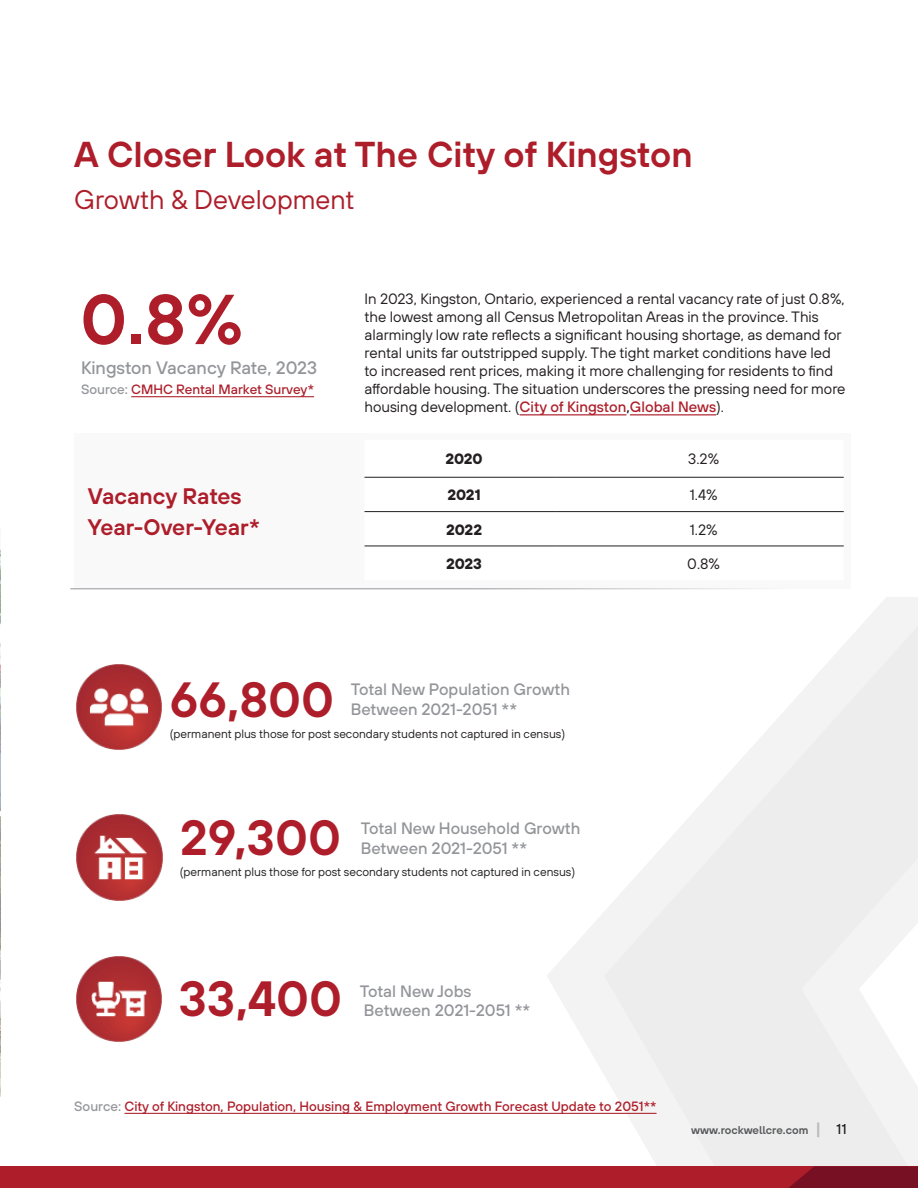
<style>
.page{position:relative;width:918px;height:1188px;background:#fff}
.page>*{position:absolute;margin:0;border:0;box-sizing:border-box;transform-origin:0 0}
.Header_Bold{font:70.5px "TT Hoves Pro Dm Bd";color:#ad1e2a}
.Header_Bold-2{font:49.5px "TT Hoves Pro Dm Bd";color:#ad1e2a}
.Header_Bold-3{font:36px "TT Hoves Pro Dm Bd";color:#ad1e2a}
.SubHeaders{font:27px "TT Hoves Pro";color:#ad1e2a}
.t1{font:22.5px "TT Hoves Pro Dm Bd";color:#ad1e2a}
.Header_Bold-4{font:500 18px "TT Hoves Pro";color:#939599}
.H3_SubHeaders{font:500 16.5px/19.8px "TT Hoves Pro";color:#939599}
.H3_SubHeaders-2{font:15px/18px "TT Hoves Pro";color:#231f20}
.t2{font:700 15px "TT Hoves Pro";color:#231f20}
.t3{font:500 14.25px "TT Hoves Pro";color:#231f20;scale:.94 1}
.Header_Bold-5{font:500 13.5px "TT Hoves Pro";color:#ad1e2a}
.H3_SubHeaders-3{font:12px "TT Hoves Pro";color:#231f20}
.t4{font:11.25px "TT Hoves Pro Dm Bd";color:#57585a}
.s1{color:#939599}
.s2{font-weight:500;color:#ad1e2a}
.s3{font-weight:500}
.s4{font-size:15.75px;color:#b9b8bb}
</style>
<div class="page">
<svg style="left:546px;top:913px;width:58px;height:200px"></svg>
<svg style="left:604px;top:597px;width:314px;height:569px;fill:#f3f3f3"></svg>
<div style="left:74px;top:433px;width:776px;height:155px;background:#faf9fa"></div>
<svg style="left:364px;top:476px;width:480px;height:70px"></svg>
<hr style="left:364px;top:477px;width:193px;height:1px;background:#231f20">
<hr style="left:557px;top:477px;width:287px;height:1px;background:#231f20">
<hr style="left:364px;top:511px;width:193px;height:1px;background:#231f20">
<hr style="left:557px;top:511px;width:287px;height:1px;background:#231f20">
<hr style="left:364px;top:546px;width:193px;height:1px;background:#231f20">
<hr style="left:557px;top:546px;width:287px;height:1px;background:#231f20">
<svg style="left:0;top:528px;width:1px;height:569px"></svg>
<hr style="left:520px;top:414px;width:106px;height:1px;background:#ad1e2a">
<hr style="left:630px;top:414px;width:86px;height:1px;background:#ad1e2a">
<hr style="left:70px;top:588px;width:721px;height:1px;background:#939599">
<hr style="left:131px;top:396px;width:183px;height:1px;background:#ad1e2a">
<hr style="left:124px;top:1113px;width:533px;height:1px;background:#ad1e2a">
<img style="left:76px;top:815px;width:87px;height:86px">
<img style="left:77px;top:956px;width:85px;height:86px">
<img style="left:77px;top:665px;width:85px;height:85px">
<div style="left:0;top:1166px;width:918px;height:22px;background:#ad1e2a"></div>
<svg style="left:789px;top:1166px;width:129px;height:22px;background:#7d1123"></svg>
<p class="Header_Bold-3" style="left:74px;top:129px;width:620px">A Closer Look at The City of Kingston</p>
<p class="SubHeaders" style="left:74px;top:182px;width:282px">Growth &amp; Development</p>
<p class="Header_Bold" style="left:80px;top:269px;width:165px">0.8%</p>
<p class="Header_Bold-4" style="left:81px;top:356px;width:238px">Kingston Vacancy Rate, 2023</p>
<p class="Header_Bold-5" style="left:81px;top:380px;width:235px"><span class="s1">Source:</span> CMHC Rental Market Survey*</p>
<p class="t1" style="left:88px;top:480px;width:156px">Vacancy Rates</p>
<p class="t1" style="left:88px;top:511px;width:174px">Year-Over-Year*</p>
<p class="H3_SubHeaders-2" style="left:364px;top:290px;width:483px">In 2023, Kingston, Ontario, experienced a rental vacancy rate of just 0.8%, the lowest among all Census Metropolitan Areas in the province. This alarmingly low rate reflects a significant housing shortage, as demand for rental units far outstripped supply. The tight market conditions have led to increased rent prices, making it more challenging for residents to find affordable housing. The situation underscores the pressing need for more housing development. (<span class="s2">City of Kingston</span><span class="s3">,</span><span class="s2">Global News</span>).</p>
<p class="t2" style="left:445px;top:448px;width:39px">2020</p>
<p class="H3_SubHeaders-2" style="left:688px;top:450px;width:32px">3.2%</p>
<p class="t2" style="left:447px;top:484px;width:35px">2021</p>
<p class="H3_SubHeaders-2" style="left:690px;top:486px;width:29px">1.4%</p>
<p class="t2" style="left:446px;top:518px;width:37px">2022</p>
<p class="H3_SubHeaders-2" style="left:690px;top:521px;width:29px">1.2%</p>
<p class="t2" style="left:446px;top:553px;width:38px">2023</p>
<p class="H3_SubHeaders-2" style="left:687px;top:555px;width:34px">0.8%</p>
<p class="Header_Bold-2" style="left:170px;top:664px;width:166px">66,800</p>
<p class="H3_SubHeaders" style="left:351px;top:680px;width:221px">Total New Population Growth<br>Between 2021-2051 **</p>
<p class="H3_SubHeaders-3" style="left:170px;top:725px;width:397px">(permanent plus those for post secondary students not captured in census)</p>
<p class="Header_Bold-2" style="left:180px;top:803px;width:163px">29,300</p>
<p class="H3_SubHeaders" style="left:361px;top:818px;width:221px">Total New Household Growth<br>Between 2021-2051 **</p>
<p class="H3_SubHeaders-3" style="left:180px;top:864px;width:397px">(permanent plus those for post secondary students not captured in census)</p>
<p class="Header_Bold-2" style="left:179px;top:964px;width:165px">33,400</p>
<p class="H3_SubHeaders" style="left:360px;top:981px;width:113px">Total New Jobs</p>
<p class="H3_SubHeaders" style="left:364px;top:1000px;width:168px">Between 2021-2051 **</p>
<p class="Header_Bold-5" style="left:74px;top:1097px;width:584px"><span class="s1">Source:</span> City of Kingston, Population, Housing &amp; Employment Growth Forecast Update to 2051**</p>
<p class="t4" style="left:691px;top:1122px;width:132px">www.rockwellcre.com <span class="s4">|</span></p>
<p class="t3" style="left:836px;top:1119px;width:12px">11</p>
</div>
